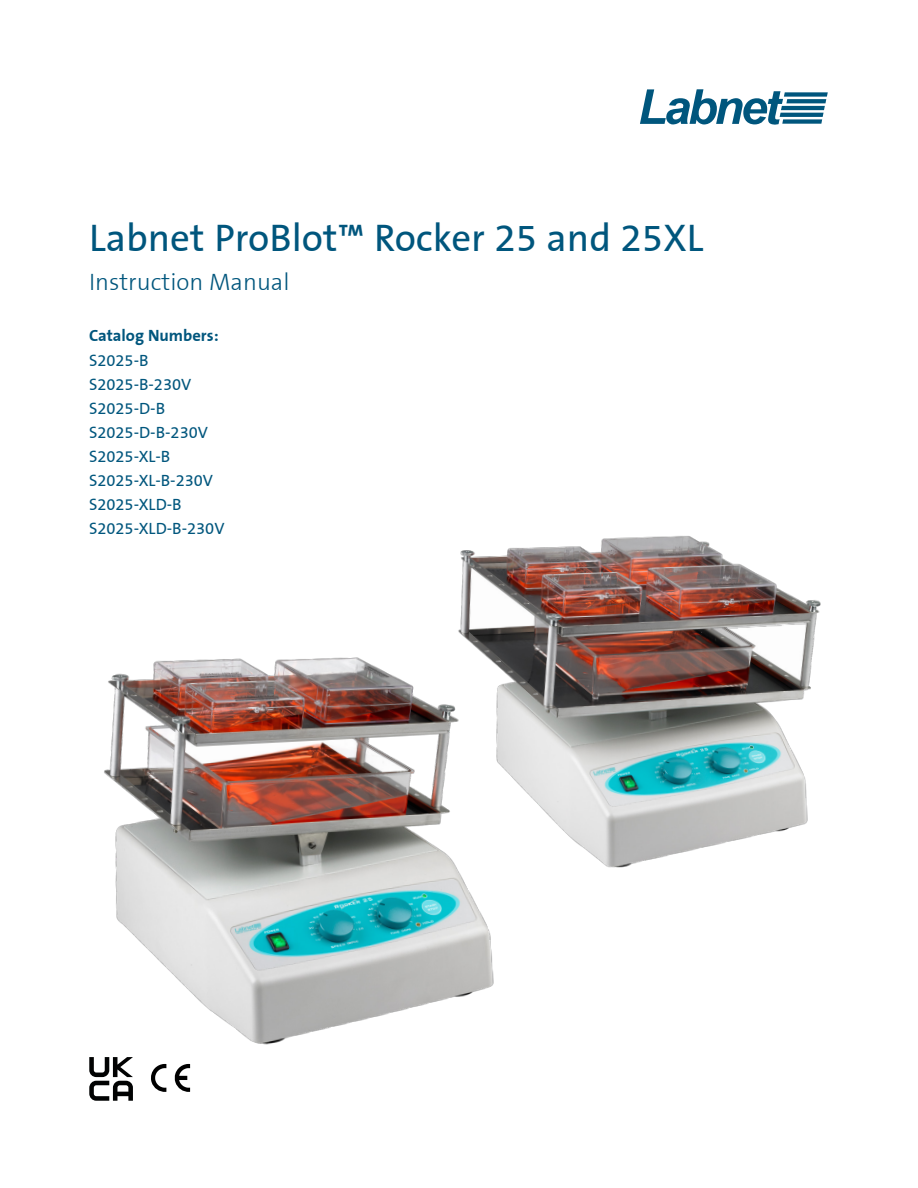
<style>
.page{position:relative;width:918px;height:1188px;background:#fff}
.page>*{position:absolute;margin:0;border:0;box-sizing:border-box;transform-origin:0 0}
.t1{font:39px "Corning Sans";color:#00567d}
.t2{font:300 24px "Corning Sans";color:#00567d}
.t3{font:16.5px/24px "Corning Sans";color:#00567d}
.t4{font:700 16.5px "Corning Sans";color:#00567d}
</style>
<div class="page">
<svg style="left:640px;top:89px;width:188px;height:36px"></svg>
<img style="left:104px;top:657px;width:390px;height:411px">
<img style="left:443px;top:536px;width:378px;height:358px">
<svg style="left:151px;top:1064px;width:39px;height:28px"></svg>
<svg style="left:89px;top:1057px;width:44px;height:44px"></svg>
<h1 class="t1" style="left:89px;top:215px;width:616px">Labnet ProBlot™ Rocker 25 and 25XL</h1>
<h2 class="t2" style="left:89px;top:268px;width:202px">Instruction Manual</h2>
<p class="t4" style="left:89px;top:326px;width:131px">Catalog Numbers:</p>
<p class="t3" style="left:89px;top:348px;width:137px">S2025-B<br>S2025-B-230V<br>S2025-D-B<br>S2025-D-B-230V<br>S2025-XL-B<br>S2025-XL-B-230V<br>S2025-XLD-B<br>S2025-XLD-B-230V</p>
</div>
